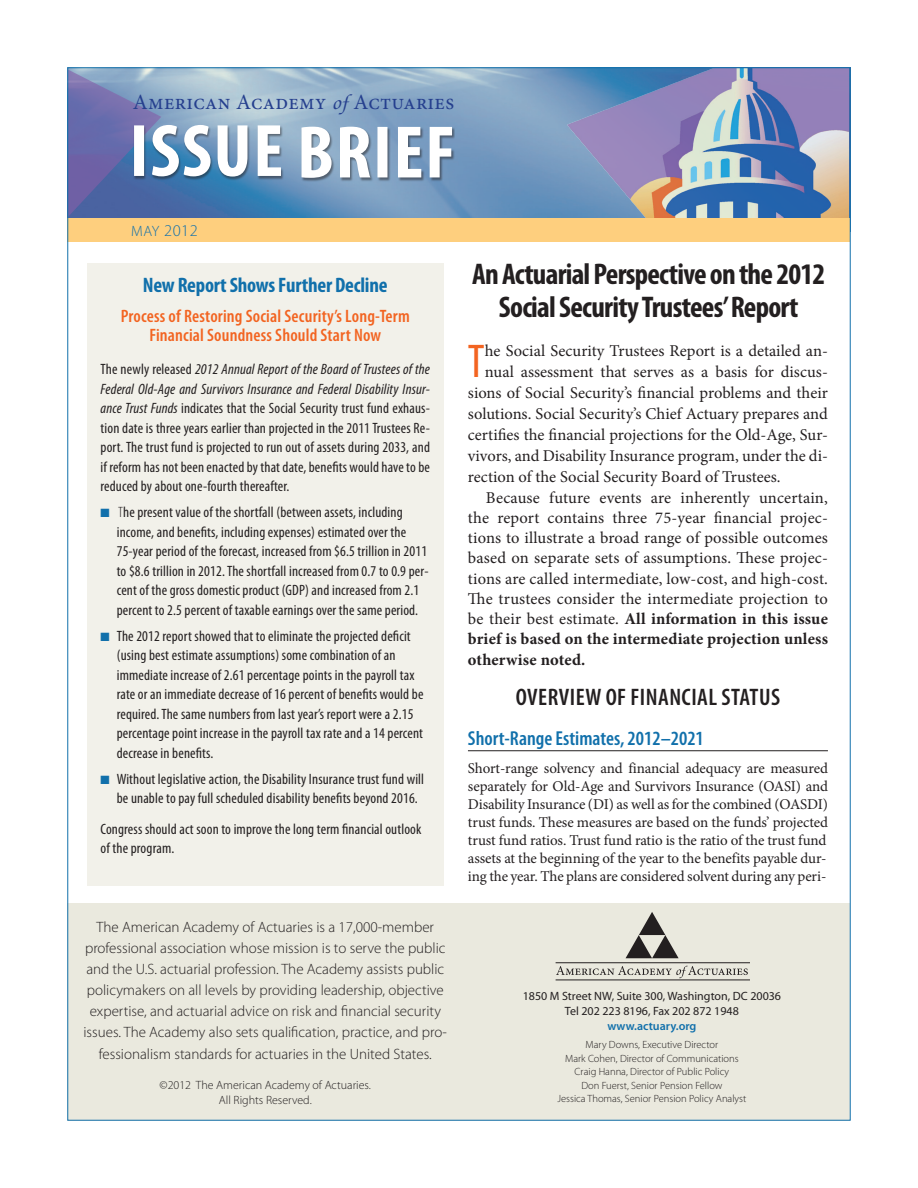
<style>
.page{position:relative;width:918px;height:1188px;background:#fff}
.page>*{position:absolute;margin:0;border:0;box-sizing:border-box;transform-origin:0 0}
.Intro_text_1st{font:condensed 47.7px "Myriad Pro";color:#f36421}
.t1{font:700 condensed 30px/33px "Myriad Pro";letter-spacing:-.025em;color:#231f20;text-align:center}
.Subhead_major{font:600 condensed 24px "Myriad Pro";letter-spacing:.02em;color:#231f20}
.t2{font:21.75px "Minion Pro";letter-spacing:.015em;color:#253f8e}
.t3{font:700 condensed 21px "Myriad Pro";letter-spacing:-.01em;color:#1170ab}
.Subhead_Underline{font:600 condensed 20.25px "Myriad Pro";color:#1170ab}
.Table_title{font:600 condensed 18px/19.5px "Myriad Pro";letter-spacing:.01em;color:#f36421;text-align:center}
.Intro_text{font:16.5px/20.2px "Minion Pro";color:#231f20;text-align:justify}
.Intro_text_1st-2{font:16.5px "Minion Pro";letter-spacing:-.005em;color:#231f20}
.subhead{font:300 16.5px "Myriad Pro";color:#1170ab}
.Bullets_no_indent{font:condensed 15px/19.5px "Myriad Pro";letter-spacing:.01em;color:#231f20}
.Boilerplate_1st_no_i{font:condensed 15px/19.5px "Myriad Pro";letter-spacing:.01em;color:#231f20;text-align:justify}
.subhead-2{font:300 15px/21px "Myriad Pro";color:#231f20;text-align:center}
.Body_Text_First_Para{font:15px/18px "Minion Pro";letter-spacing:-.01em;color:#231f20;text-align:justify}
.Table_text{font:condensed 15px/19.5px "Myriad Pro";letter-spacing:.01em;color:#231f20}
.t4{font:12px "Myriad Pro";color:#231f20}
.t5{font:300 12px/15px "Myriad Pro";color:#231f20;text-align:center}
.t6{font:600 12px "Myriad Pro";color:#1170ab}
.t7{font:300 10.5px "Myriad Pro";color:#231f20}
.s1{font-family:"Zapf Chancery";font-weight:500;font-style:italic}
.s2{font-size:15px}
.s3{font-style:italic}
.s4{color:#1170ab}
.s5{font-weight:300}
.s6{font-weight:700}
</style>
<div class="page">
<div style="left:68px;top:903px;width:782px;height:217px;background:#eae9de"></div>
<hr style="left:468px;top:750px;width:360px;height:1px;background:#231f20">
<img style="left:69px;top:69px;width:489px;height:149px">
<img style="left:558px;top:69px;width:291px;height:149px">
<div style="left:68px;top:218px;width:782px;height:24px;background:#fecf7e"></div>
<svg style="left:69px;top:69px;width:383px;height:148px;background:#8ba4c5"></svg>
<svg style="left:626px;top:912px;width:53px;height:46px"></svg>
<svg style="left:556px;top:966px;width:192px;height:12px"></svg>
<hr style="left:556px;top:963px;width:194px;height:1px;background:#231f20">
<hr style="left:556px;top:980px;width:194px;height:1px;background:#231f20">
<div style="left:87px;top:263px;width:356px;height:623px;background:#f2f1ea"></div>
<p class="t2" style="left:133px;top:88px;width:323px">American Academy <span class="s1">of</span> Actuaries</p>
<p class="subhead" style="left:131px;top:222px;width:68px"><span class="s2">MAY</span> 2012</p>
<p class="t3" style="left:143px;top:272px;width:246px">New Report Shows Further Decline</p>
<p class="Table_title" style="left:121px;top:306px;width:291px">Process of Restoring Social Security’s Long-Term<br>Financial Soundness Should Start Now</p>
<p class="Boilerplate_1st_no_i" style="left:101px;top:359px;width:331px">The newly released <span class="s3">2012 Annual Report of the Board of Trustees of the Federal Old-Age and Survivors Insurance and Federal Disability Insur&shy;ance Trust Funds</span> indicates that the Social Security trust fund exhaus&shy;tion date is three years earlier than projected in the 2011 Trustees Re&shy;port. The trust fund is projected to run out of assets during 2033, and if reform has not been enacted by that date, benefits would have to be reduced by about one-fourth thereafter.</p>
<p class="Bullets_no_indent" style="left:117px;top:502px;width:313px;text-indent:-16px"><span class="s4">■</span> <span class="s5">T</span>he present value of the shortfall (between assets, including income, and benefits, including expenses) estimated over the 75-year period of the forecast, increased from $6.5 trillion in 2011 to $8.6 trillion in 2012. The shortfall increased from 0.7 to 0.9 per&shy;cent of the gross domestic product (GDP) and increased from 2.1 percent to 2.5 percent of taxable earnings over the same period.</p>
<p class="Bullets_no_indent" style="left:117px;top:626px;width:308px;text-indent:-16px"><span class="s4">■</span> The 2012 report showed that to eliminate the projected deficit (using best estimate assumptions) some combination of an immediate increase of 2.61 percentage points in the payroll tax rate or an immediate decrease of 16 percent of benefits would be required. The same numbers from last year’s report were a 2.15 percentage point increase in the payroll tax rate and a 14 percent decrease in benefits.</p>
<p class="Bullets_no_indent" style="left:117px;top:769px;width:309px;text-indent:-16px"><span class="s4">■</span> Without legislative action, the Disability Insurance trust fund will be unable to pay full scheduled disability benefits beyond 2016.</p>
<p class="Table_text" style="left:101px;top:819px;width:322px">Congress should act soon to improve the long term financial outlook of the program.</p>
<p class="subhead-2" style="left:84px;top:917px;width:365px">The American Academy of Actuaries is a 17,000-member professional association whose mission is to serve the public and the U.S. actuarial profession. The Academy assists public policymakers on all levels by providing leadership, objective expertise, and actuarial advice on risk and financial security issues. The Academy also sets qualification, practice, and pro-</p>
<p class="subhead-2" style="left:99px;top:1044px;width:335px">fessionalism standards for actuaries in the United States.</p>
<p class="t5" style="left:160px;top:1077px;width:213px">©2012 The American Academy of Actuaries.<br>All Rights Reserved.</p>
<p class="t1" style="left:472px;top:257px;width:355px">An Actuarial Perspective on the 2012<br>Social Security Trustees’ Report</p>
<p class="Intro_text_1st" style="left:468px;top:333px;width:18px">T</p>
<p class="Intro_text_1st-2" style="left:485px;top:340px;width:345px">he Social Security Trustees Report is a detailed an-</p>
<p class="Intro_text_1st-2" style="left:485px;top:361px;width:345px">nual assessment that serves as a basis for discus-</p>
<p class="Intro_text_1st-2" style="left:468px;top:382px;width:362px">sions of Social Security’s financial problems and their</p>
<p class="Intro_text_1st-2" style="left:468px;top:403px;width:362px">solutions. Social Security’s Chief Actuary prepares and</p>
<p class="Intro_text_1st-2" style="left:468px;top:424px;width:362px">certifies the financial projections for the Old-Age, Sur-</p>
<p class="Intro_text_1st-2" style="left:468px;top:445px;width:362px">vivors, and Disability Insurance program, under the di-</p>
<p class="Intro_text_1st-2" style="left:468px;top:466px;width:314px">rection of the Social Security Board of Trustees.</p>
<p class="Intro_text" style="left:468px;top:487px;width:362px;text-indent:18px">Because future events are inherently uncertain, the report contains three 75-year financial projec&shy;tions to illustrate a broad range of possible outcomes based on separate sets of assumptions. These projec&shy;tions are called intermediate, low-cost, and high-cost.<br>The trustees consider the intermediate projection to be their best estimate. <span class="s6">All information in this issue brief is based on the intermediate projection unless otherwise noted.</span></p>
<p class="Subhead_major" style="left:516px;top:684px;width:266px">OVERVIEW OF FINANCIAL STATUS</p>
<p class="Subhead_Underline" style="left:468px;top:727px;width:237px">Short-Range Estimates, 2012–2021</p>
<p class="Body_Text_First_Para" style="left:468px;top:760px;width:362px">Short-range solvency and financial adequacy are measured separately for Old-Age and Survivors Insurance (OASI) and Disability Insurance (DI) as well as for the combined (OASDI) trust funds. These measures are based on the funds’ projected trust fund ratios. Trust fund ratio is the ratio of the trust fund assets at the beginning of the year to the benefits payable dur&shy;ing the year. The plans are considered solvent during any peri-</p>
<p class="t4" style="left:523px;top:989px;width:260px">1850 M Street NW, Suite 300, Washington, DC 20036</p>
<p class="t4" style="left:565px;top:1004px;width:176px">Tel 202 223 8196, Fax 202 872 1948</p>
<p class="t6" style="left:607px;top:1018px;width:91px">www.actuary.org</p>
<p class="t7" style="left:586px;top:1039px;width:134px">Mary Downs, Executive Director</p>
<p class="t7" style="left:565px;top:1052px;width:175px">Mark Cohen, Director of Communications</p>
<p class="t7" style="left:575px;top:1066px;width:156px">Craig Hanna, Director of Public Policy</p>
<p class="t7" style="left:581px;top:1079px;width:143px">Don Fuerst, Senior Pension Fellow</p>
<p class="t7" style="left:557px;top:1093px;width:190px">Jessica Thomas, Senior Pension Policy Analyst</p>
</div>
